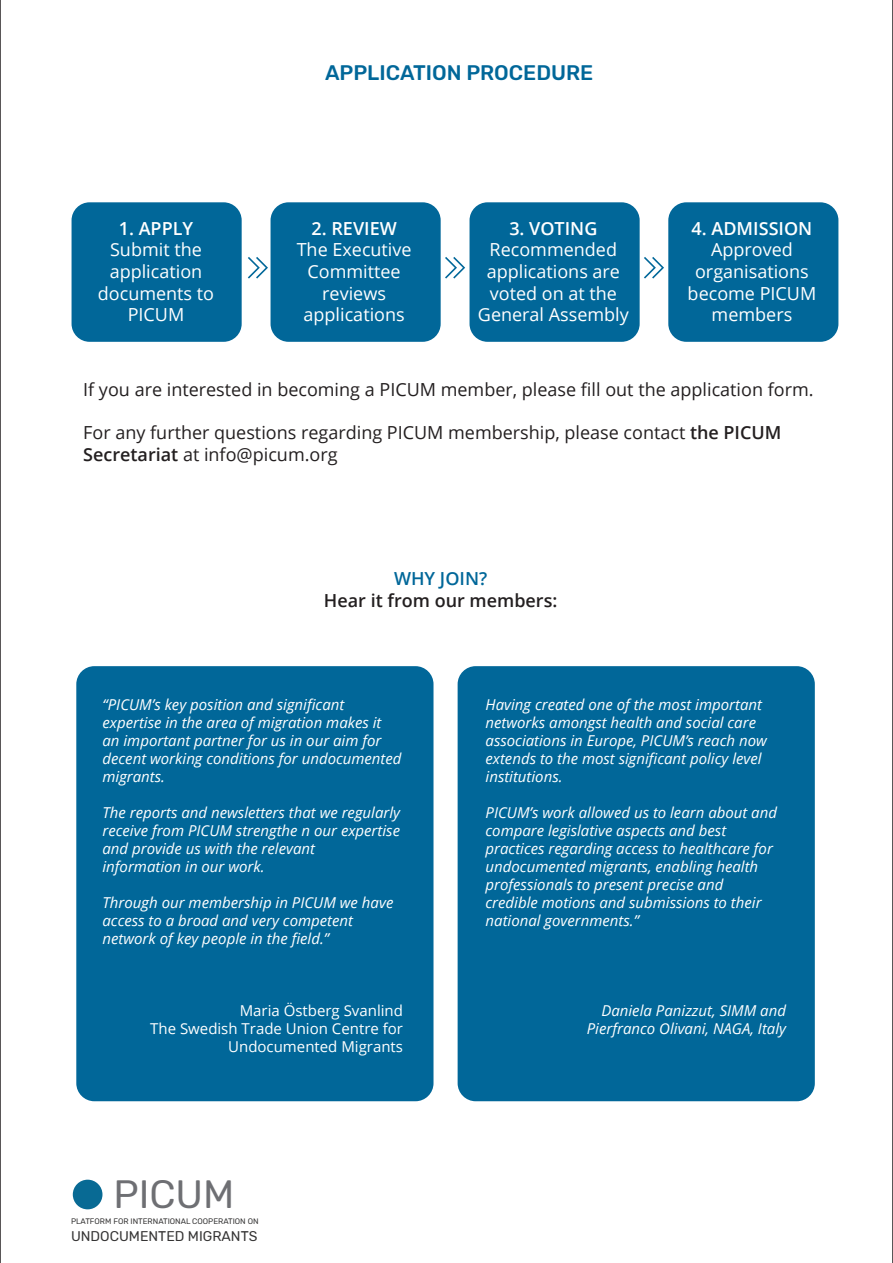
<style>
.page{position:relative;width:893px;height:1263px;background:#fff}
.page>*{position:absolute;margin:0;border:0;box-sizing:border-box;transform-origin:0 0}
.t1{font:39.45px "Rubik";color:#6e6f73}
.t2{font:500 21px "Rubik";color:#016799}
.t3{font:18px/21.6px "Open Sans";color:#fff;text-align:center}
.t4{font:18px/21.6px "Open Sans";color:#231f20}
.t5{font:600 18px "Open Sans";color:#fff}
.t6{font:600 18px "Open Sans";color:#231f20}
.t7{font:600 18px "Open Sans";color:#016799}
.t8{font:italic 15px/18px "Open Sans";color:#fff}
.t9{font:15px/18px "Open Sans";color:#fff;text-align:right}
.t10{font:14.1px "Rubik";color:#343333}
.t11{font:7.95px "Rubik";color:#343333}
.s1{font-weight:600}
</style>
<div class="page">
<div style="left:72px;top:202px;width:170px;height:140px;background:#016799;border-radius:18px"></div>
<div style="left:271px;top:202px;width:170px;height:140px;background:#016799;border-radius:18px"></div>
<div style="left:470px;top:202px;width:170px;height:140px;background:#016799;border-radius:18px"></div>
<div style="left:668px;top:202px;width:170px;height:140px;background:#016799;border-radius:18px"></div>
<svg style="left:248px;top:257px;width:20px;height:22px"></svg>
<svg style="left:445px;top:257px;width:20px;height:22px"></svg>
<svg style="left:644px;top:257px;width:20px;height:22px"></svg>
<div style="left:76px;top:666px;width:358px;height:435px;background:#016799;border-radius:18px"></div>
<div style="left:458px;top:666px;width:357px;height:435px;background:#016799;border-radius:18px"></div>
<div style="left:73px;top:1180px;width:29px;height:29px;background:#086a94;border-radius:50%"></div>
<p class="t5" style="left:119px;top:216px;width:76px">1. APPLY</p>
<p class="t3" style="left:98px;top:239px;width:118px">Submit the application documents to<br>PICUM</p>
<h2 class="t2" style="left:325px;top:60px;width:270px">APPLICATION PROCEDURE</h2>
<p class="t5" style="left:312px;top:216px;width:87px">2. REVIEW</p>
<p class="t3" style="left:297px;top:239px;width:116px">The Executive<br>Committee reviews applications</p>
<p class="t5" style="left:509px;top:216px;width:90px">3. VOTING</p>
<p class="t3" style="left:478px;top:239px;width:153px">Recommended applications are voted on at the<br>General Assembly</p>
<p class="t5" style="left:692px;top:216px;width:122px">4. ADMISSION</p>
<p class="t3" style="left:688px;top:239px;width:130px">Approved organisations become PICUM members</p>
<p class="t4" style="left:83px;top:378px;width:732px">If you are interested in becoming a PICUM member, please fill out the application form.</p>
<p class="t4" style="left:83px;top:421px;width:700px">For any further questions regarding PICUM membership, please contact <span class="s1">the PICUM<br>Secretariat</span> at info@picum.org</p>
<p class="t7" style="left:394px;top:566px;width:95px">WHY JOIN?</p>
<p class="t6" style="left:324px;top:588px;width:235px">Hear it from our members:</p>
<p class="t8" style="left:102px;top:695px;width:301px">“PICUM’s key position and significant expertise in the area of migration makes it an important partner for us in our aim for decent working conditions for undocumented migrants.</p>
<p class="t8" style="left:102px;top:803px;width:299px">The reports and newsletters that we regularly receive from PICUM strengthe n our expertise and provide us with the relevant<br>information in our work.</p>
<p class="t8" style="left:102px;top:893px;width:292px">Through our membership in PICUM we have access to a broad and very competent network of key people in the field.”</p>
<p class="t9" style="left:150px;top:1001px;width:254px">Maria Östberg Svanlind<br>The Swedish Trade Union Centre for<br>Undocumented Migrants</p>
<h1 class="t1" style="left:113px;top:1172px;width:122px">PICUM</h1>
<p class="t11" style="left:71px;top:1216px;width:189px">PLATFORM FOR INTERNATIONAL COOPERATION ON</p>
<p class="t10" style="left:71px;top:1228px;width:188px">UNDOCUMENTED MIGRANTS</p>
<p class="t8" style="left:486px;top:695px;width:283px">Having created one of the most important networks amongst health and social care associations in Europe, PICUM’s reach now extends to the most significant policy level institutions.</p>
<p class="t8" style="left:486px;top:803px;width:293px">PICUM’s work allowed us to learn about and compare legislative aspects and best practices regarding access to healthcare for undocumented migrants, enabling health professionals to present precise and credible motions and submissions to their national governments.”</p>
<p class="t8" style="left:587px;top:1001px;width:201px;text-align:right">Daniela Panizzut, SIMM and<br>Pierfranco Olivani, NAGA, Italy</p>
</div>
